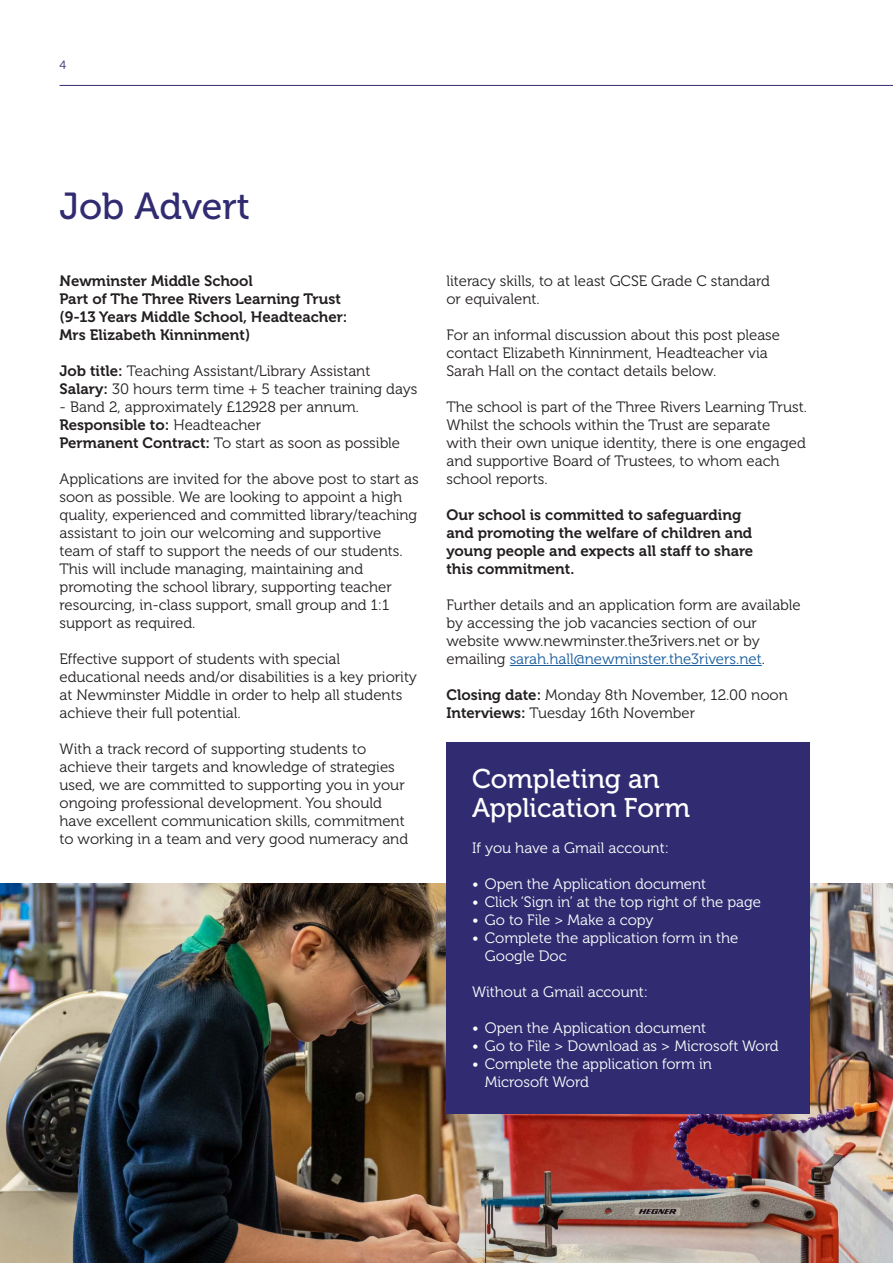
<style>
.page{position:relative;width:893px;height:1263px;background:#fff}
.page>*{position:absolute;margin:0;border:0;box-sizing:border-box;transform-origin:0 0}
.t1{font:37.5px "Museo 500";color:#312c71}
.t2{font:27px/28.5px "Museo 500";color:#fff}
.t3{font:15px/18px "Museo 300";color:#231f20}
.t4{font:15px/18px "Museo 300";color:#fff}
.t5{font:15px/18px "Museo 700";color:#231f20}
.t6{font:12px "Museo 300";color:#312c71}
.s1{font-family:"Museo 700"}
.s2{font-family:"Museo 300"}
.s3{color:#175d9e}
</style>
<div class="page">
<hr style="left:510px;top:665px;width:252px;height:1px;background:#175d9e">
<img style="left:0;top:883px;width:893px;height:380px">
<div style="left:446px;top:742px;width:364px;height:372px;background:#312c71"></div>
<hr style="left:60px;top:85px;width:833px;height:1px;background:#312c71">
<p class="t6" style="left:60px;top:58px;width:8px">4</p>
<p class="t1" style="left:60px;top:186px;width:192px">Job Advert</p>
<p class="t5" style="left:60px;top:272px;width:195px">Newminster Middle School</p>
<p class="t5" style="left:60px;top:290px;width:283px">Part of The Three Rivers Learning Trust</p>
<p class="t5" style="left:60px;top:308px;width:289px">(9-13 Years Middle School, Headteacher:<br>Mrs Elizabeth Kinninment)</p>
<p class="t3" style="left:60px;top:362px;width:312px"><span class="s1">Job title:</span> Teaching Assistant/Library Assistant</p>
<p class="t3" style="left:60px;top:380px;width:359px"><span class="s1">Salary:</span> 30 hours term time + 5 teacher training days</p>
<p class="t3" style="left:60px;top:398px;width:301px">- Band 2, approximately £12928 per annum.</p>
<p class="t5" style="left:60px;top:416px;width:203px">Responsible to: <span class="s2">Headteacher</span></p>
<p class="t3" style="left:60px;top:434px;width:342px"><span class="s1">Permanent Contract:</span> To start as soon as possible</p>
<p class="t3" style="left:60px;top:470px;width:361px">Applications are invited for the above post to start as soon as possible. We are looking to appoint a high quality, experienced and committed library/teaching assistant to join our welcoming and supportive</p>
<p class="t3" style="left:60px;top:542px;width:345px">team of staff to support the needs of our students.<br>This will include managing, maintaining and promoting the school library, supporting teacher resourcing, in-class support, small group and 1:1 support as required.</p>
<p class="t3" style="left:60px;top:650px;width:359px">Effective support of students with special educational needs and/or disabilities is a key priority at Newminster Middle in order to help all students achieve their full potential.</p>
<p class="t3" style="left:60px;top:740px;width:350px">With a track record of supporting students to achieve their targets and knowledge of strategies used, we are committed to supporting you in your ongoing professional development. You should have excellent communication skills, commitment to working in a team and very good numeracy and</p>
<p class="t3" style="left:446px;top:272px;width:325px">literacy skills, to at least GCSE Grade C standard</p>
<p class="t3" style="left:446px;top:290px;width:95px">or equivalent.</p>
<p class="t3" style="left:446px;top:326px;width:335px">For an informal discussion about this post please contact Elizabeth Kinninment, Headteacher via<br>Sarah Hall on the contact details below.</p>
<p class="t3" style="left:446px;top:398px;width:362px">The school is part of the Three Rivers Learning Trust.<br>Whilst the schools within the Trust are separate</p>
<p class="t3" style="left:446px;top:434px;width:361px">with their own unique identity, there is one engaged and supportive Board of Trustees, to whom each school reports.</p>
<p class="t5" style="left:446px;top:506px;width:308px">Our school is committed to safeguarding and promoting the welfare of children and young people and expects all staff to share this commitment.</p>
<p class="t3" style="left:446px;top:596px;width:356px">Further details and an application form are available by accessing the job vacancies section of our website www.newminster.the3rivers.net or by emailing <span class="s3">sarah.hall@newminster.the3rivers.net</span>.</p>
<p class="t3" style="left:446px;top:686px;width:343px"><span class="s1">Closing date:</span> Monday 8th November, 12.00 noon</p>
<p class="t3" style="left:446px;top:704px;width:250px"><span class="s1">Interviews:</span> Tuesday 16th November</p>
<p class="t2" style="left:472px;top:765px;width:220px">Completing an<br>Application Form</p>
<p class="t4" style="left:472px;top:839px;width:198px">If you have a Gmail account:</p>
<p class="t4" style="left:472px;top:875px;width:236px">• Open the Application document</p>
<p class="t4" style="left:472px;top:893px;width:290px">• Click ‘Sign in’ at the top right of the page</p>
<p class="t4" style="left:472px;top:911px;width:183px">• Go to File &gt; Make a copy</p>
<p class="t4" style="left:485px;top:929px;width:255px;text-indent:-13px">• Complete the application form in the<br>Google Doc</p>
<p class="t4" style="left:472px;top:983px;width:178px">Without a Gmail account:</p>
<p class="t4" style="left:472px;top:1019px;width:236px">• Open the Application document</p>
<p class="t4" style="left:472px;top:1037px;width:308px">• Go to File &gt; Download as &gt; Microsoft Word</p>
<p class="t4" style="left:485px;top:1055px;width:229px;text-indent:-13px">• Complete the application form in<br>Microsoft Word</p>
</div>
